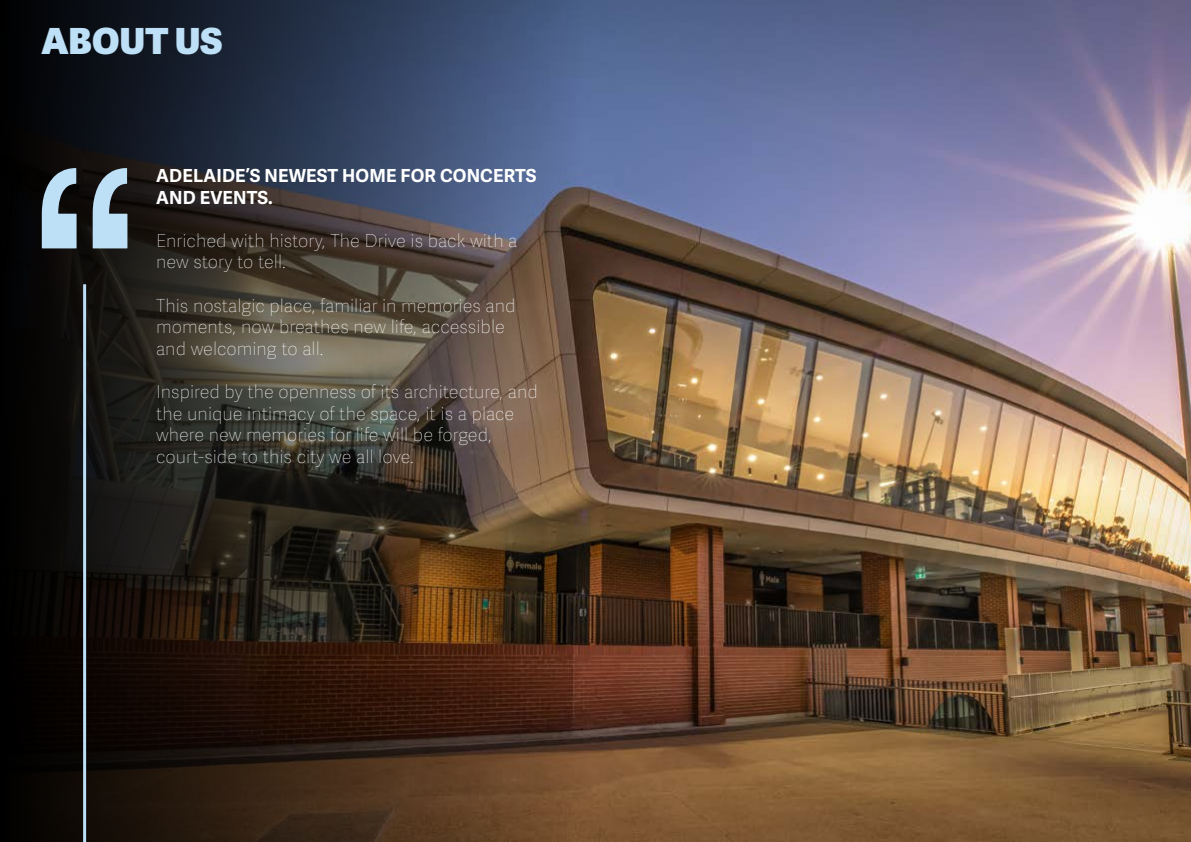
<style>
.page{position:relative;width:1191px;height:842px;background:#fff}
.page>*{position:absolute;margin:0;border:0;box-sizing:border-box;transform-origin:0 0}
.t1{font:800 36px "Adelle Sans";letter-spacing:.01em;color:#bde0f7}
.t2{font:100 18px/21.6px "Adelle Sans";color:#fff}
.t3{font:700 18px/21.6px "Adelle Sans";letter-spacing:.01em;color:#fff}
</style>
<div class="page">
<img style="left:582px;top:0;width:609px;height:842px">
<svg style="left:0;top:0;width:582px;height:842px;background:#342d2a"></svg>
<svg style="left:42px;top:168px;width:35px;height:80px;background:#8ba3b4"></svg>
<svg style="left:92px;top:168px;width:35px;height:80px;background:#8da5b5"></svg>
<hr style="left:83px;top:284px;width:3px;height:558px;background:#bde0f7">
<h1 class="t1" style="left:42px;top:18px;width:182px">ABOUT US</h1>
<p class="t3" style="left:156px;top:165px;width:382px">ADELAIDE’S NEWEST HOME FOR CONCERTS<br>AND EVENTS.</p>
<p class="t2" style="left:156px;top:230px;width:363px">Enriched with history, The Drive is back with a new story to tell.</p>
<p class="t2" style="left:156px;top:295px;width:361px">This nostalgic place, familiar in memories and moments, now breathes new life, accessible and welcoming to all.</p>
<p class="t2" style="left:156px;top:381px;width:383px">Inspired by the openness of its architecture, and the unique intimacy of the space, it is a place where new memories for life will be forged, court-side to this city we all love.</p>
</div>
